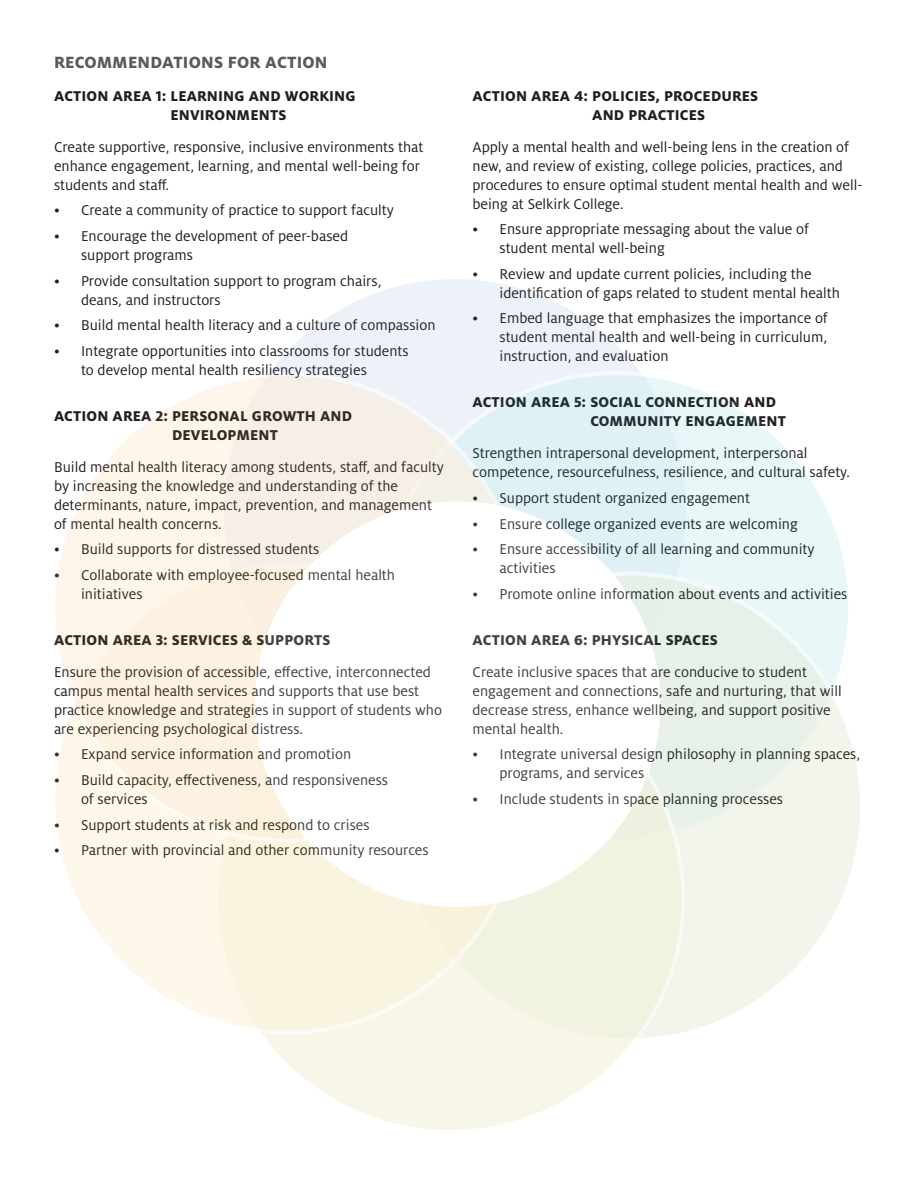
<style>
.page{position:relative;width:918px;height:1188px;background:#fff}
.page>*{position:absolute;margin:0;border:0;box-sizing:border-box;transform-origin:0 0}
.t1{font:800 18px "Milo OT";letter-spacing:.01em;color:#5a5a5d}
.t2{font:15.75px/18.9px "Milo OT";color:#231f20}
.t3{font:800 15.75px/18.9px "Milo OT";letter-spacing:.01em;color:#231f20}
</style>
<div class="page">
<div style="left:222px;top:277px;width:466px;height:467px;background:#edf2f8;border-radius:50%"></div>
<div style="left:383px;top:373px;width:467px;height:467px;background:#e8f7f9;border-radius:50%"></div>
<div style="left:395px;top:574px;width:467px;height:466px;background:#f2f5ec;border-radius:50%"></div>
<div style="left:217px;top:665px;width:466px;height:467px;background:#f7f6e8;border-radius:50%"></div>
<div style="left:53px;top:566px;width:467px;height:467px;background:#faf6e5;border-radius:50%"></div>
<div style="left:53px;top:374px;width:467px;height:467px;background:#fdf2e8;border-radius:50%"></div>
<div style="left:255px;top:501px;width:405px;height:406px;background:#fff;border-radius:50%"></div>
<p class="t1" style="left:54px;top:52px;width:275px">RECOMMENDATIONS FOR ACTION</p>
<p class="t3" style="left:170px;top:86px;width:187px;text-indent:-116px">ACTION AREA 1: LEARNING AND WORKING<br>ENVIRONMENTS</p>
<p class="t2" style="left:54px;top:138px;width:371px">Create supportive, responsive, inclusive environments that enhance engagement, learning, and mental well-being for students and staff.</p>
<p class="t2" style="left:54px;top:201px;width:341px">• Create a community of practice to support faculty</p>
<p class="t2" style="left:81px;top:227px;width:269px;text-indent:-27px">• Encourage the development of peer-based support programs</p>
<p class="t2" style="left:81px;top:271px;width:302px;text-indent:-27px">• Provide consultation support to program chairs, deans, and instructors</p>
<p class="t2" style="left:54px;top:316px;width:383px">• Build mental health literacy and a culture of compassion</p>
<p class="t2" style="left:81px;top:342px;width:329px;text-indent:-27px">• Integrate opportunities into classrooms for students to develop mental health resiliency strategies</p>
<p class="t3" style="left:172px;top:406px;width:181px;text-indent:-118px">ACTION AREA 2: PERSONAL GROWTH AND<br>DEVELOPMENT</p>
<p class="t2" style="left:54px;top:458px;width:391px">Build mental health literacy among students, staff, and faculty by increasing the knowledge and understanding of the determinants, nature, impact, prevention, and management of mental health concerns.</p>
<p class="t2" style="left:54px;top:540px;width:267px">• Build supports for distressed students</p>
<p class="t2" style="left:81px;top:566px;width:316px;text-indent:-27px">• Collaborate with employee-focused mental health initiatives</p>
<p class="t3" style="left:54px;top:630px;width:278px">ACTION AREA 3: SERVICES &amp; SUPPORTS</p>
<p class="t2" style="left:54px;top:663px;width:390px">Ensure the provision of accessible, effective, interconnected campus mental health services and supports that use best practice knowledge and strategies in support of students who are experiencing psychological distress.</p>
<p class="t2" style="left:54px;top:745px;width:299px">• Expand service information and promotion</p>
<p class="t2" style="left:81px;top:771px;width:309px;text-indent:-27px">• Build capacity, effectiveness, and responsiveness of services</p>
<p class="t2" style="left:54px;top:815px;width:317px">• Support students at risk and respond to crises</p>
<p class="t2" style="left:54px;top:841px;width:376px">• Partner with provincial and other community resources</p>
<p class="t3" style="left:592px;top:86px;width:167px;text-indent:-120px">ACTION AREA 4: POLICIES, PROCEDURES<br>AND PRACTICES</p>
<p class="t2" style="left:472px;top:138px;width:391px">Apply a mental health and well-being lens in the creation of new, and review of existing, college policies, practices, and procedures to ensure optimal student mental health and well&shy;being at Selkirk College.</p>
<p class="t2" style="left:500px;top:220px;width:311px;text-indent:-27px">• Ensure appropriate messaging about the value of student mental well-being</p>
<p class="t2" style="left:500px;top:265px;width:342px;text-indent:-27px">• Review and update current policies, including the identification of gaps related to student mental health</p>
<p class="t2" style="left:500px;top:309px;width:330px;text-align:justify;text-indent:-27px">• Embed language that emphasizes the importance of student mental health and well-being in curriculum, instruction, and evaluation</p>
<p class="t3" style="left:590px;top:393px;width:197px;text-indent:-118px">ACTION AREA 5: SOCIAL CONNECTION AND<br>COMMUNITY ENGAGEMENT</p>
<p class="t2" style="left:472px;top:444px;width:379px">Strengthen intrapersonal development, interpersonal competence, resourcefulness, resilience, and cultural safety.</p>
<p class="t2" style="left:472px;top:489px;width:279px">• Support student organized engagement</p>
<p class="t2" style="left:472px;top:514px;width:327px">• Ensure college organized events are welcoming</p>
<p class="t2" style="left:500px;top:540px;width:317px;text-indent:-27px">• Ensure accessibility of all learning and community activities</p>
<p class="t2" style="left:472px;top:585px;width:376px">• Promote online information about events and activities</p>
<p class="t3" style="left:473px;top:630px;width:247px">ACTION AREA 6: PHYSICAL SPACES</p>
<p class="t2" style="left:472px;top:663px;width:371px">Create inclusive spaces that are conducive to student engagement and connections, safe and nurturing, that will decrease stress, enhance wellbeing, and support positive mental health.</p>
<p class="t2" style="left:500px;top:745px;width:362px;text-indent:-27px">• Integrate universal design philosophy in planning spaces, programs, and services</p>
<p class="t2" style="left:472px;top:790px;width:312px">• Include students in space planning processes</p>
</div>
